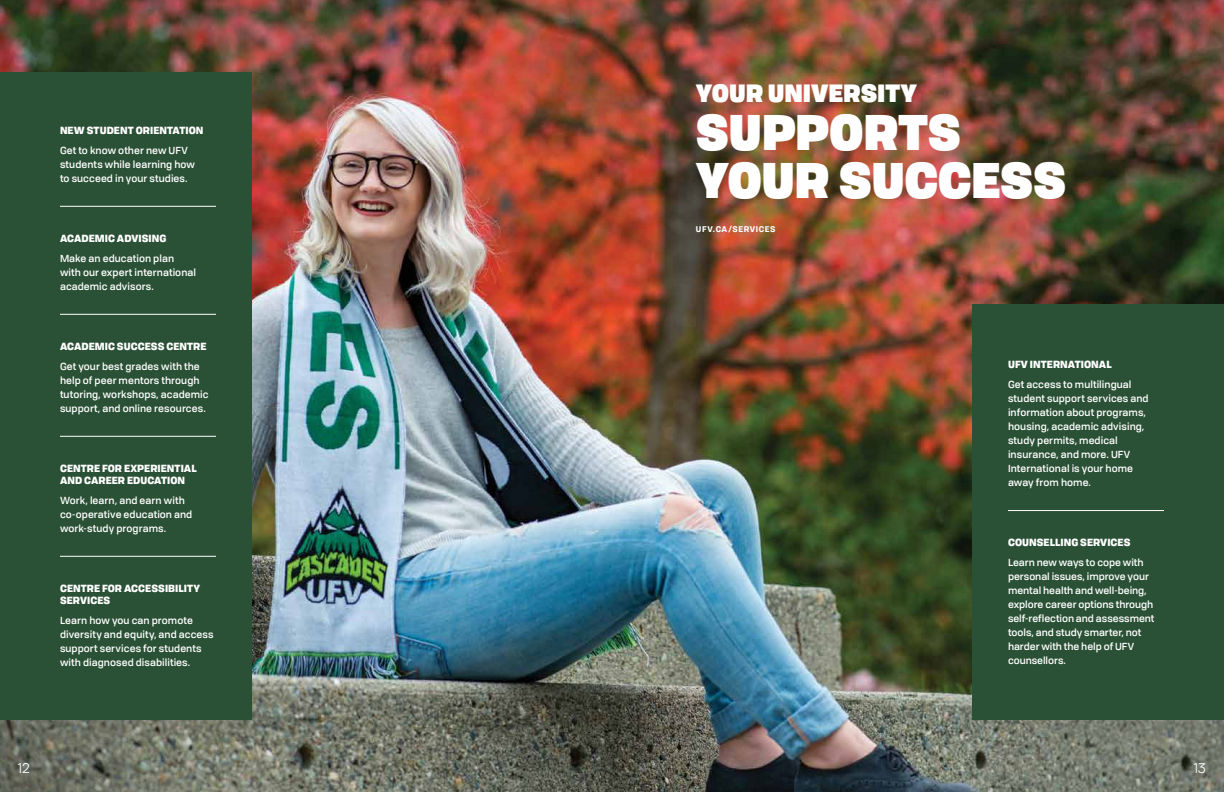
<style>
.page{position:relative;width:1224px;height:792px;background:#fff}
.page>*{position:absolute;margin:0;border:0;box-sizing:border-box;transform-origin:0 0}
.t1{font:900 48px/48px "Tofino";letter-spacing:-.01em;color:#fff}
.t2{font:900 24px "Tofino";letter-spacing:-.005em;color:#fff}
.t3{font:14px "Tofino";color:#fff}
.t4{font:500 10px/14px "Tofino";letter-spacing:.005em;color:#fff}
.t5{font:900 10px/12px "Tofino";letter-spacing:.01em;color:#fff}
.t6{font:700 8px "Tofino";letter-spacing:.075em;color:#fff}
</style>
<div class="page">
<img style="left:0;top:0;width:1224px;height:792px">
<div style="left:0;top:72px;width:252px;height:648px;background:#2a5135"></div>
<div style="left:972px;top:304px;width:252px;height:416px;background:#2a5135"></div>
<hr style="left:60px;top:206px;width:156px;height:1px;background:#fff">
<hr style="left:60px;top:314px;width:156px;height:1px;background:#fff">
<hr style="left:60px;top:436px;width:156px;height:1px;background:#fff">
<hr style="left:60px;top:556px;width:156px;height:1px;background:#fff">
<hr style="left:1008px;top:510px;width:156px;height:1px;background:#fff">
<p class="t5" style="left:60px;top:123px;width:145px">NEW STUDENT ORIENTATION</p>
<p class="t4" style="left:60px;top:142px;width:137px">Get to know other new UFV students while learning how to succeed in your studies.</p>
<p class="t5" style="left:60px;top:231px;width:108px">ACADEMIC ADVISING</p>
<p class="t4" style="left:60px;top:250px;width:138px">Make an education plan with our expert international academic advisors.</p>
<p class="t5" style="left:60px;top:339px;width:148px">ACADEMIC SUCCESS CENTRE</p>
<p class="t4" style="left:60px;top:358px;width:150px">Get your best grades with the help of peer mentors through tutoring, workshops, academic support, and online resources.</p>
<p class="t5" style="left:60px;top:461px;width:138px">CENTRE FOR EXPERIENTIAL<br>AND CAREER EDUCATION</p>
<p class="t4" style="left:60px;top:492px;width:134px">Work, learn, and earn with co-operative education and work-study programs.</p>
<p class="t5" style="left:60px;top:581px;width:142px">CENTRE FOR ACCESSIBILITY<br>SERVICES</p>
<p class="t4" style="left:60px;top:612px;width:155px">Learn how you can promote diversity and equity, and access support services for students with diagnosed disabilities.</p>
<h2 class="t2" style="left:696px;top:72px;width:223px">YOUR UNIVERSITY</h2>
<h1 class="t1" style="left:696px;top:104px;width:372px">SUPPORTS<br>YOUR SUCCESS</h1>
<p class="t6" style="left:696px;top:222px;width:81px">UFV.CA/SERVICES</p>
<p class="t5" style="left:1008px;top:358px;width:105px">UFV INTERNATIONAL</p>
<p class="t4" style="left:1008px;top:377px;width:142px">Get access to multilingual student support services and information about programs, housing, academic advising, study permits, medical insurance, and more. UFV<br>International is your home away from home.</p>
<p class="t5" style="left:1008px;top:536px;width:124px">COUNSELLING SERVICES</p>
<p class="t4" style="left:1008px;top:555px;width:148px">Learn new ways to cope with personal issues, improve your mental health and well-being, explore career options through self-reflection and assessment tools, and study smarter, not harder with the help of UFV counsellors.</p>
<h3 class="t3" style="left:18px;top:758px;width:13px">12</h3>
<h3 class="t3" style="left:1194px;top:758px;width:13px">13</h3>
</div>
